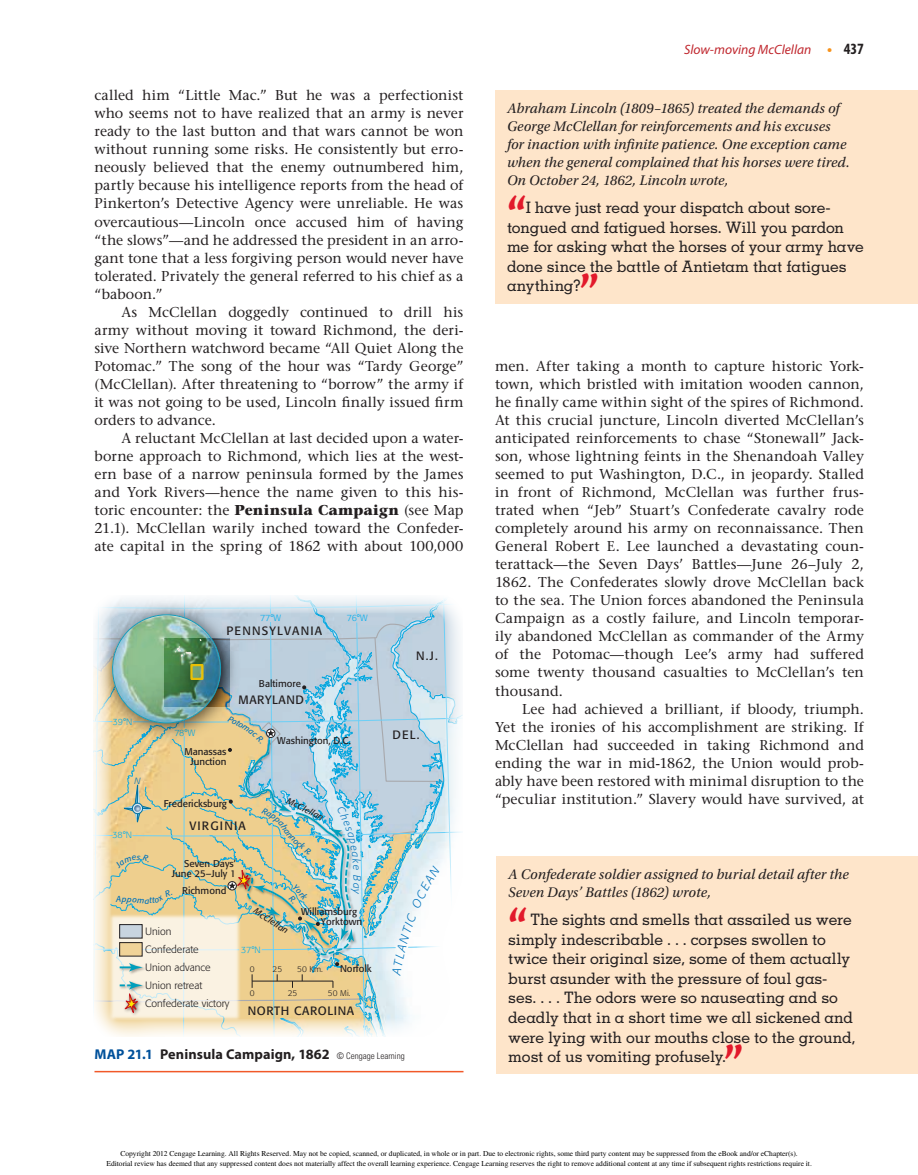
<style>
.page{position:relative;width:918px;height:1175px;background:#fff}
.page>*{position:absolute;margin:0;border:0;box-sizing:border-box;transform-origin:0 0}
.t1{font:700 45px "Utopia Std";color:#e2192b}
.t2{font:500 15.75px/19.5px "Memphis LT Std";letter-spacing:-.01em;color:#231f20}
.t3{font:italic 14.7px/18px "Utopia Std";letter-spacing:.01em;color:#231f20}
.t4{font:500 14.25px "Stone Serif Std";letter-spacing:.005em;color:#231f20}
.t5{font:700 14.25px "Myriad Pro";letter-spacing:.005em;color:#231f20}
.t6{font:italic 13.5px "Myriad Pro";color:#c0262d}
.t7{font:12px "Formata";letter-spacing:.1em;color:#231f20}
.t8{font:12px "Formata";letter-spacing:.05em;color:#231f20}
.t9{font:11.25px "Formata";color:#231f20}
.t10{font:300 10.5px/18px "Formata";color:#231f20}
.t11{font:9.75px/10.5px "Formata";color:#231f20;text-align:right}
.t12{font:300 9px "Formata";letter-spacing:-.03em;color:#00aeee}
.t13{font:italic 300 9px "Formata";color:#0072bb}
.t14{font:300 8.25px "Formata";letter-spacing:.01em;color:#231f20}
.t15{font:7.5px/9.9px "Times";color:#000;text-align:center}
.s1{font-weight:700}
.s2{color:#01519b}
.s3{font-family:"Univers LT Std";font-weight:400;font-stretch:condensed;font-size:9px}
.s4{font-family:"Univers LT Std";font-weight:300;font-stretch:condensed;font-size:9px}
.s5{font-weight:700;font-style:normal;font-size:15px;color:#f7931d}
.s6{font-weight:700;font-style:normal;font-stretch:condensed;font-size:15.75px;color:#231f20}
</style>
<div class="page">
<hr style="left:94px;top:1070px;width:370px;height:2px;background:#f15929">
<div style="left:495px;top:90px;width:423px;height:213px;background:#fee5ca"></div>
<div style="left:496px;top:856px;width:422px;height:218px;background:#fee5ca"></div>
<img style="left:94px;top:595px;width:369px;height:441px">
<p class="t4" style="left:95px;top:87px;width:370px">called him “Little Mac.” But he was a perfectionist</p>
<p class="t4" style="left:95px;top:105px;width:371px">who seems not to have realized that an army is never</p>
<p class="t4" style="left:95px;top:123px;width:371px">ready to the last button and that wars cannot be won</p>
<p class="t4" style="left:95px;top:141px;width:371px">without running some risks. He consistently but erro-</p>
<p class="t4" style="left:95px;top:159px;width:370px">neously believed that the enemy outnumbered him,</p>
<p class="t4" style="left:95px;top:177px;width:370px">partly because his intelligence reports from the head of</p>
<p class="t4" style="left:95px;top:195px;width:370px">Pinkerton’s Detective Agency were unreliable. He was</p>
<p class="t4" style="left:95px;top:213px;width:370px">overcautious—Lincoln once accused him of having</p>
<p class="t4" style="left:95px;top:231px;width:371px">“the slows”—and he addressed the president in an arro-</p>
<p class="t4" style="left:95px;top:249px;width:370px">gant tone that a less forgiving person would never have</p>
<p class="t4" style="left:95px;top:267px;width:370px">tolerated. Privately the general referred to his chief as a</p>
<p class="t4" style="left:95px;top:285px;width:70px">“baboon.”</p>
<p class="t4" style="left:122px;top:303px;width:343px">As McClellan doggedly continued to drill his</p>
<p class="t4" style="left:95px;top:321px;width:371px">army without moving it toward Richmond, the deri-</p>
<p class="t4" style="left:95px;top:339px;width:370px">sive Northern watchword became “All Quiet Along the</p>
<p class="t4" style="left:95px;top:357px;width:370px">Potomac.” The song of the hour was “Tardy George”</p>
<p class="t4" style="left:95px;top:375px;width:370px">(McClellan). After threatening to “borrow” the army if</p>
<p class="t4" style="left:95px;top:393px;width:371px">it was not going to be used, Lincoln finally issued firm</p>
<p class="t4" style="left:95px;top:411px;width:123px">orders to advance.</p>
<p class="t4" style="left:122px;top:429px;width:344px">A reluctant McClellan at last decided upon a water-</p>
<p class="t4" style="left:95px;top:447px;width:371px">borne approach to Richmond, which lies at the west-</p>
<p class="t4" style="left:95px;top:465px;width:371px">ern base of a narrow peninsula formed by the James</p>
<p class="t4" style="left:95px;top:483px;width:371px">and York Rivers—hence the name given to this his-</p>
<p class="t4" style="left:95px;top:501px;width:370px">toric encounter: the <span class="s1">Peninsula Campaign</span> (see Map</p>
<p class="t4" style="left:95px;top:519px;width:371px">21.1). McClellan warily inched toward the Confeder-</p>
<p class="t4" style="left:95px;top:537px;width:370px">ate capital in the spring of 1862 with about 100,000</p>
<p class="t12" style="left:113px;top:716px;width:21px">39°N</p>
<p class="t13" style="left:134px;top:775px;width:8px">N</p>
<p class="t12" style="left:112px;top:830px;width:21px">38°N</p>
<p class="t12" style="left:260px;top:612px;width:22px">77°W</p>
<p class="t7" style="left:226px;top:623px;width:97px">PENNSYLVANIA</p>
<p class="t11" style="left:259px;top:678px;width:44px">Baltimore</p>
<p class="t8" style="left:239px;top:692px;width:67px">MARYLAND</p>
<p class="t12" style="left:347px;top:612px;width:22px">76°W</p>
<p class="t12" style="left:174px;top:727px;width:22px">78°W</p>
<p class="t11" style="left:184px;top:747px;width:44px;line-height:9.4px">Manassas<br>Junction</p>
<p class="t11" style="left:164px;top:798px;width:65px">Fredericksburg</p>
<p class="t7" style="left:189px;top:818px;width:58px">VIRGINIA</p>
<p class="t11" style="left:172px;top:858px;width:66px">Seven Days’<br>June 25–July 1</p>
<p class="t11" style="left:182px;top:885px;width:46px">Richmond</p>
<p class="t11" style="left:277px;top:735px;width:75px">Washington, D.C.</p>
<p class="t10" style="left:145px;top:922px;width:86px">Union<br>Confederate<br>Union advance<br>Union retreat<br>Confederate victory</p>
<p class="t11" style="left:321px;top:907px;width:43px;line-height:9.6px;text-align:left;text-indent:-20px">Williamsburg<br>Yorktown</p>
<p class="t11" style="left:340px;top:963px;width:33px">Norfolk</p>
<p class="t12" style="left:241px;top:944px;width:21px">37°N</p>
<p class="t14" style="left:273px;top:964px;width:11px">25</p>
<p class="t14" style="left:297px;top:964px;width:27px">50 Km.</p>
<p class="t14" style="left:250px;top:964px;width:6px">0</p>
<p class="t14" style="left:250px;top:988px;width:6px">0</p>
<p class="t14" style="left:288px;top:988px;width:11px">25</p>
<p class="t14" style="left:328px;top:988px;width:24px">50 Mi.</p>
<p class="t8" style="left:248px;top:1003px;width:108px">NORTH CAROLINA</p>
<p class="t7" style="left:416px;top:648px;width:23px">N.J.</p>
<p class="t7" style="left:392px;top:728px;width:29px">DEL.</p>
<p class="t5" style="left:94px;top:1044px;width:312px"><span class="s2">Map 21.1</span> Peninsula Campaign, 1862 <span class="s3">©</span> <span class="s4">Cengage Learning</span></p>
<p class="t6" style="left:684px;top:41px;width:181px">Slow-moving McClellan <span class="s5">•</span> <span class="s6">437</span></p>
<p class="t3" style="left:507px;top:99px;width:344px">Abraham Lincoln (1809–1865) treated the demands of George McClellan for reinforcements and his excuses for inaction with infinite patience. One exception came when the general complained that his horses were tired.<br>On October 24, 1862, Lincoln wrote,</p>
<p class="t1" style="left:507px;top:187px;width:22px">“</p>
<p class="t2" style="left:507px;top:198px;width:359px;text-indent:19px">I have just read your dispatch about sore&shy;tongued and fatigued horses. Will you pardon me for asking what the horses of your army have done since the battle of Antietam that fatigues anything?</p>
<p class="t1" style="left:580px;top:265px;width:22px">”</p>
<p class="t4" style="left:495px;top:358px;width:371px">men. After taking a month to capture historic York-</p>
<p class="t4" style="left:495px;top:376px;width:370px">town, which bristled with imitation wooden cannon,</p>
<p class="t4" style="left:495px;top:394px;width:371px">he finally came within sight of the spires of Richmond.</p>
<p class="t4" style="left:495px;top:412px;width:370px">At this crucial juncture, Lincoln diverted McClellan’s</p>
<p class="t4" style="left:495px;top:430px;width:371px">anticipated reinforcements to chase “Stonewall” Jack-</p>
<p class="t4" style="left:495px;top:448px;width:370px">son, whose lightning feints in the Shenandoah Valley</p>
<p class="t4" style="left:495px;top:466px;width:370px">seemed to put Washington, D.C., in jeopardy. Stalled</p>
<p class="t4" style="left:495px;top:484px;width:371px">in front of Richmond, McClellan was further frus-</p>
<p class="t4" style="left:495px;top:502px;width:370px">trated when “Jeb” Stuart’s Confederate cavalry rode</p>
<p class="t4" style="left:495px;top:520px;width:370px">completely around his army on reconnaissance. Then</p>
<p class="t4" style="left:495px;top:538px;width:371px">General Robert E. Lee launched a devastating coun-</p>
<p class="t4" style="left:495px;top:556px;width:370px">terattack—the Seven Days’ Battles—June 26–July 2,</p>
<p class="t4" style="left:495px;top:574px;width:370px">1862. The Confederates slowly drove McClellan back</p>
<p class="t4" style="left:495px;top:592px;width:370px">to the sea. The Union forces abandoned the Peninsula</p>
<p class="t4" style="left:495px;top:610px;width:371px">Campaign as a costly failure, and Lincoln temporar-</p>
<p class="t4" style="left:495px;top:628px;width:370px">ily abandoned McClellan as commander of the Army</p>
<p class="t4" style="left:495px;top:646px;width:370px">of the Potomac—though Lee’s army had suffered</p>
<p class="t4" style="left:495px;top:664px;width:370px">some twenty thousand casualties to McClellan’s ten</p>
<p class="t4" style="left:495px;top:682px;width:69px">thousand.</p>
<p class="t4" style="left:522px;top:700px;width:343px">Lee had achieved a brilliant, if bloody, triumph.</p>
<p class="t4" style="left:495px;top:718px;width:370px">Yet the ironies of his accomplishment are striking. If</p>
<p class="t4" style="left:495px;top:736px;width:371px">McClellan had succeeded in taking Richmond and</p>
<p class="t4" style="left:495px;top:754px;width:371px">ending the war in mid-1862, the Union would prob-</p>
<p class="t4" style="left:495px;top:772px;width:370px">ably have been restored with minimal disruption to the</p>
<p class="t4" style="left:495px;top:790px;width:370px">“peculiar institution.” Slavery would have survived, at</p>
<p class="t3" style="left:508px;top:865px;width:342px">A Confederate soldier assigned to burial detail after the<br>Seven Days’ Battles (1862) wrote,</p>
<p class="t1" style="left:508px;top:899px;width:22px">“</p>
<p class="t2" style="left:508px;top:910px;width:349px;text-indent:22px">The sights and smells that assailed us were simply indescribable . . . corpses swollen to twice their original size, some of them actually burst asunder with the pressure of foul gas&shy;ses. . . . The odors were so nauseating and so deadly that in a short time we all sickened and were lying with our mouths close to the ground, most of us vomiting profusely.</p>
<p class="t1" style="left:724px;top:1036px;width:22px">”</p>
<p class="t15" style="left:106px;top:1148px;width:707px">Copyright 2012 Cengage Learning. All Rights Reserved. May not be copied, scanned, or duplicated, in whole or in part. Due to electronic rights, some third party content may be suppressed from the eBook and/or eChapter(s).<br>Editorial review has deemed that any suppressed content does not materially affect the overall learning experience. Cengage Learning reserves the right to remove additional content at any time if subsequent rights restrictions require it.</p>
<p class="t9" style="left:107px;top:1153px;width:90px">Trim 20p6 x 24p6</p>
</div>
